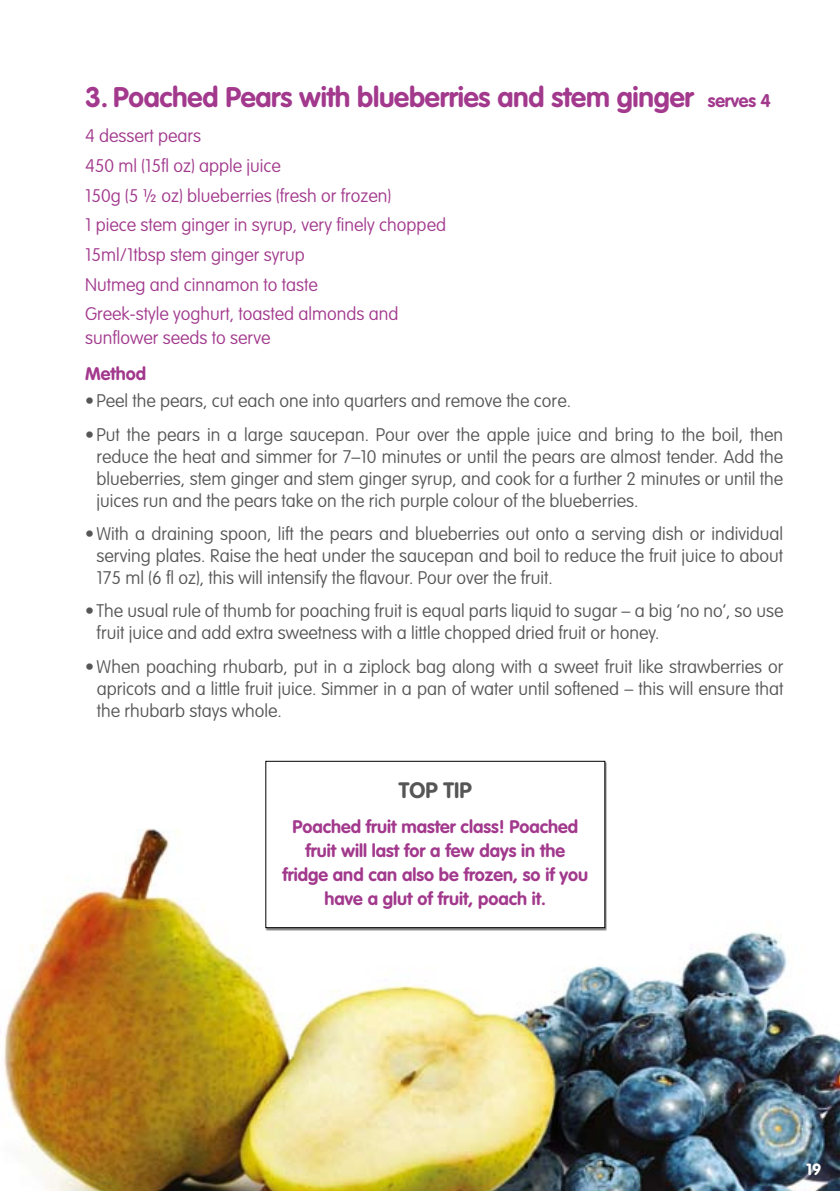
<style>
.page{position:relative;width:840px;height:1191px;background:#fff}
.page>*{position:absolute;margin:0;border:0;box-sizing:border-box;transform-origin:0 0}
.t1{font:700 28px "VAG Rounded";letter-spacing:-.01em;color:#a2398d}
.t2{font:700 22px "VAG Rounded";color:#575656}
.t3{font:100 18px/22px "VAG Rounded";color:#575656;text-align:justify}
.t4{font:100 18px/29.6px "VAG Rounded";color:#a2398d}
.t5{font:700 18px/24px "VAG Rounded";color:#a2398d;text-align:center}
.t6{font:700 16px "VAG Rounded";color:#fff}
.s1{font-size:18px}
</style>
<div class="page">
<img style="left:0;top:760px;width:839px;height:431px">
<div style="left:265px;top:761px;width:341px;height:169px;background:#000;opacity:.5"></div>
<div style="left:266px;top:761px;width:338px;height:166px;background:#fff"></div>
<div style="left:265px;top:761px;width:339px;height:166px;border:1px solid #000"></div>
<h1 class="t1" style="left:85px;top:81px;width:687px">3. Poached Pears with blueberries and stem ginger <span class="s1">serves 4</span></h1>
<p class="t4" style="left:85px;top:121px;width:362px">4 dessert pears<br>450 ml (15fl oz) apple juice<br>150g (5 ½ oz) blueberries (fresh or frozen)<br>1 piece stem ginger in syrup, very finely chopped 15ml/1tbsp stem ginger syrup<br>Nutmeg and cinnamon to taste<br>Greek-style yoghurt, toasted almonds and</p>
<p class="t4" style="left:85px;top:323px;width:187px">sunflower seeds to serve</p>
<p class="t5" style="left:85px;top:361px;width:63px">Method</p>
<p class="t3" style="left:85px;top:390px;width:487px">• Peel the pears, cut each one into quarters and remove the core.</p>
<p class="t3" style="left:96px;top:423px;width:687px;text-indent:-11px">• Put the pears in a large saucepan. Pour over the apple juice and bring to the boil, then reduce the heat and simmer for 7–10 minutes or until the pears are almost tender. Add the blueberries, stem ginger and stem ginger syrup, and cook for a further 2 minutes or until the juices run and the pears take on the rich purple colour of the blueberries.</p>
<p class="t3" style="left:96px;top:523px;width:687px;text-indent:-11px">• With a draining spoon, lift the pears and blueberries out onto a serving dish or individual serving plates. Raise the heat under the saucepan and boil to reduce the fruit juice to about 175 ml (6 fl oz), this will intensify the flavour. Pour over the fruit.</p>
<p class="t3" style="left:97px;top:600px;width:687px;text-indent:-11px">• The usual rule of thumb for poaching fruit is equal parts liquid to sugar – a big ‘no no’, so use fruit juice and add extra sweetness with a little chopped dried fruit or honey.</p>
<p class="t3" style="left:97px;top:655px;width:688px;text-indent:-11px">• When poaching rhubarb, put in a ziplock bag along with a sweet fruit like strawberries or apricots and a little fruit juice. Simmer in a pan of water until softened – this will ensure that the rhubarb stays whole.</p>
<p class="t2" style="left:399px;top:777px;width:65px">Top Tip</p>
<p class="t5" style="left:282px;top:814px;width:307px">Poached fruit master class! Poached fruit will last for a few days in the fridge and can also be frozen, so if you have a glut of fruit, poach it.</p>
<p class="t6" style="left:805px;top:1160px;width:17px">19</p>
</div>
